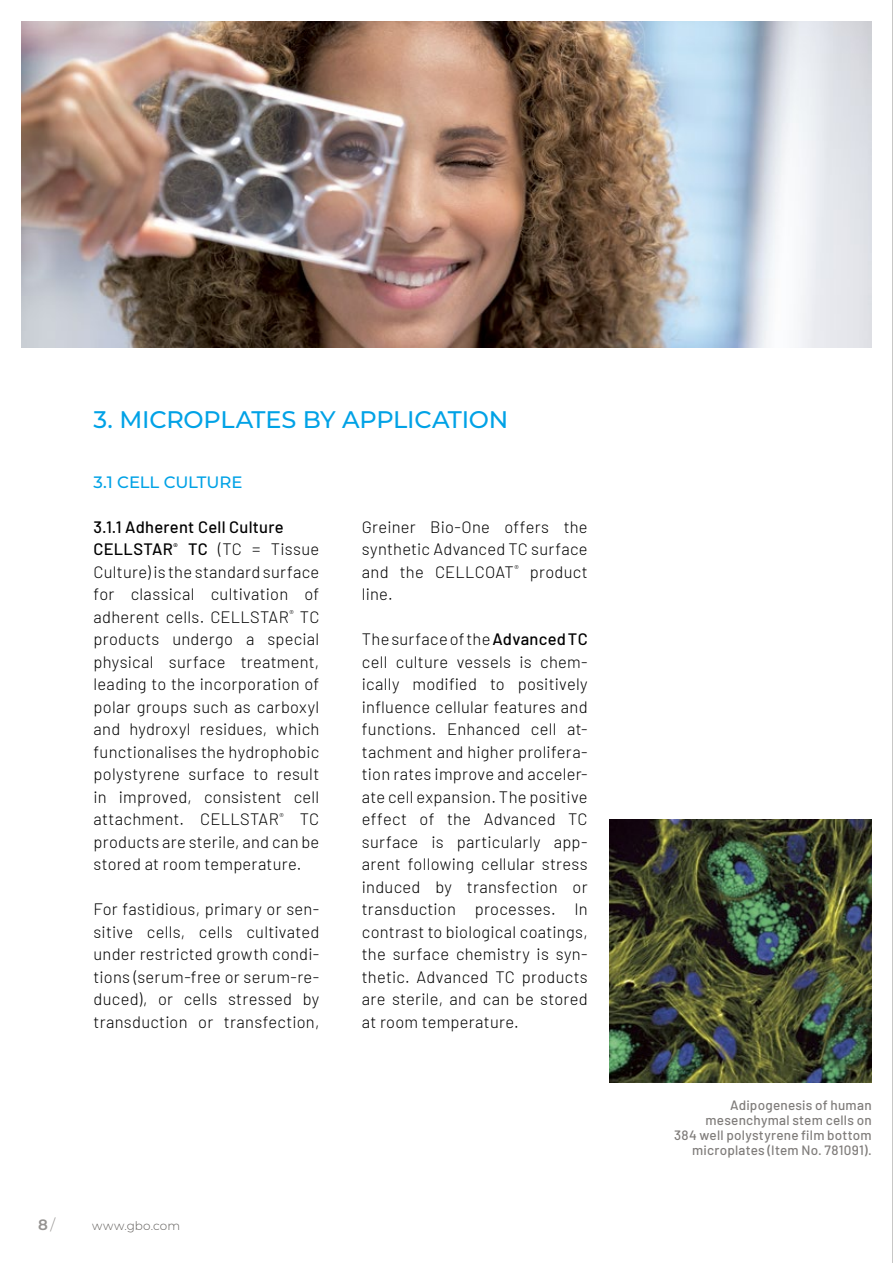
<style>
.page{position:relative;width:893px;height:1263px;background:#fff}
.page>*{position:absolute;margin:0;border:0;box-sizing:border-box;transform-origin:0 0}
.t1{font:500 24px "Montserrat";letter-spacing:-.01em;color:#00a2e6}
.t2{font:300 16.5px/22.5px "Barlow";letter-spacing:.015em;color:#000;text-align:justify}
.t3{font:500 16.5px "Montserrat";letter-spacing:-.01em;color:#00a2e6}
.t4{font:600 15px "Montserrat";color:#949290}
.t5{font:500 13.5px/15px "Barlow";letter-spacing:.02em;color:#7f7c7a;text-align:right}
.t6{font:300 12px "Montserrat";letter-spacing:.01em;color:#605d5a}
.s1{font-weight:500}
.s2{font-weight:300}
</style>
<div class="page">
<img style="left:21px;top:21px;width:851px;height:327px">
<img style="left:609px;top:820px;width:263px;height:262px">
<hr style="left:892px;top:0;width:1px;height:1263px;background:#949290">
<h1 class="t1" style="left:94px;top:402px;width:416px">3. MICROPLATES BY APPLICATION</h1>
<p class="t3" style="left:94px;top:470px;width:150px">3.1 CELL CULTURE</p>
<p class="t2" style="left:94px;top:514px;width:227px;text-align:left"><span class="s1">3.1.1 Adherent Cell Culture<br>CELLSTAR</span><sup>®</sup> <span class="s1">TC</span> (TC = Tissue<br>Culture) is the standard surface for classical cultivation of adherent cells. CELLSTAR<sup>®</sup> TC products undergo a special physical surface treatment, leading to the incorporation of polar groups such as carboxyl and hydroxyl residues, which functionalises the hydrophobic polystyrene surface to result in improved, consistent cell attachment. CELLSTAR<sup>®</sup> TC products are sterile, and can be stored at room temperature.</p>
<p class="t2" style="left:94px;top:897px;width:227px">For fastidious, primary or sen&shy;sitive cells, cells cultivated under restricted growth condi&shy;tions (serum-free or serum-re&shy;duced), or cells stressed by transduction or transfection,</p>
<p class="t2" style="left:362px;top:514px;width:227px">Greiner Bio-One offers the synthetic Advanced TC surface and the CELLCOAT<sup>®</sup> product line.</p>
<p class="t2" style="left:362px;top:627px;width:227px">The surface of the <span class="s1">Advanced TC </span>cell culture vessels is chem&shy;ically modified to positively influence cellular features and functions. Enhanced cell at&shy;tachment and higher prolifera&shy;tion rates improve and acceler&shy;ate cell expansion. The positive effect of the Advanced TC surface is particularly app&shy;arent following cellular stress induced by transfection or transduction processes. In contrast to biological coatings, the surface chemistry is syn&shy;thetic. Advanced TC products are sterile, and can be stored at room temperature.</p>
<p class="t4" style="left:38px;top:1214px;width:18px">8 <span class="s2">/</span></p>
<p class="t6" style="left:92px;top:1218px;width:89px">www.gbo.com</p>
<p class="t5" style="left:674px;top:1097px;width:199px">Adipogenesis of human mesenchymal stem cells on<br>384 well polystyrene film bottom microplates (Item No. 781091).</p>
</div>
